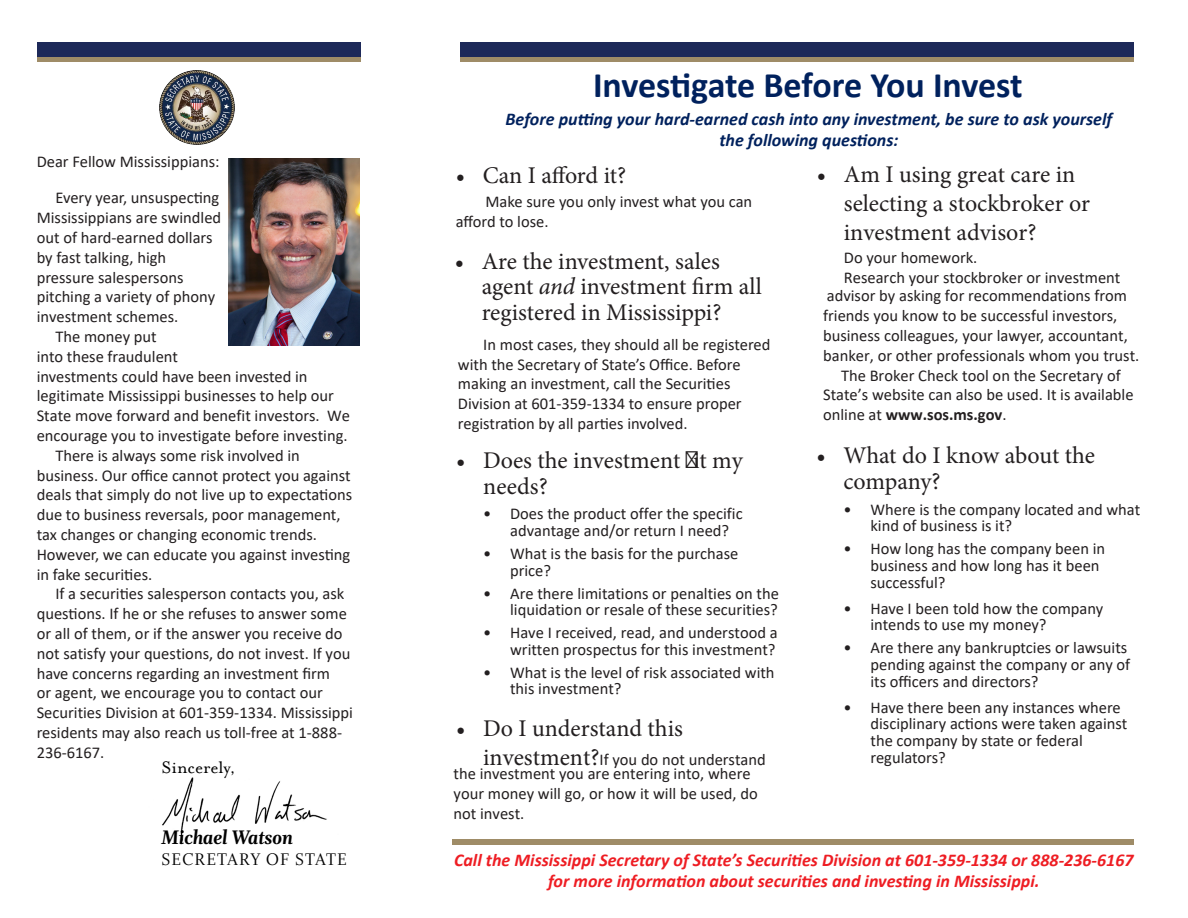
<style>
.page{position:relative;width:1188px;height:918px;background:#fff}
.page>*{position:absolute;margin:0;border:0;box-sizing:border-box;transform-origin:0 0}
.t1{font:700 36px "Calibri";letter-spacing:-.01em;color:#00215d}
.t2{font:24px/25.5px "Minion Pro";color:#231f20}
.t3{font:italic 800 21px "Whitman Display";color:#000}
.t4{font:19.2px "Mrs Eaves OT";color:#000}
.t5{font:italic 700 18px/21px "Calibri";color:#ee1d23;text-align:center}
.t6{font:italic 700 18px/21px "Calibri";color:#00215d;text-align:center}
.t7{font:18px "Whitman Display";letter-spacing:.06em;color:#000}
.t8{font:16.5px/16.8px "Calibri";color:#231f20}
.t9{font:700 16.5px "Calibri";color:#231f20}
.s1{font-style:italic}
.s2{font-family:"Minion Pro";font-size:24px}
.s3{font-weight:400}
</style>
<div class="page">
<div style="left:37px;top:56px;width:324px;height:6px;background:#9f8c67"></div>
<div style="left:453px;top:839px;width:681px;height:6px;background:#9f8c67"></div>
<div style="left:460px;top:56px;width:674px;height:6px;background:#9f8c67"></div>
<div style="left:37px;top:42px;width:324px;height:15px;background:#1d2959"></div>
<div style="left:460px;top:42px;width:674px;height:15px;background:#1d2959"></div>
<img style="left:229px;top:159px;width:130px;height:186px">
<img style="left:162px;top:777px;width:165px;height:64px">
<img style="left:160px;top:70px;width:75px;height:75px">
<p class="t8" style="left:37px;top:153px;width:184px">Dear Fellow Mississippians:</p>
<p class="t8" style="left:55px;top:189px;width:165px">Every year, unsuspecting</p>
<p class="t8" style="left:37px;top:209px;width:186px">Mississippians are swindled</p>
<p class="t8" style="left:37px;top:229px;width:177px">out of hard-earned dollars</p>
<p class="t8" style="left:37px;top:249px;width:131px">by fast talking, high</p>
<p class="t8" style="left:37px;top:268px;width:148px">pressure salespersons</p>
<p class="t8" style="left:37px;top:288px;width:180px">pitching a variety of phony</p>
<p class="t8" style="left:37px;top:308px;width:143px">investment schemes.</p>
<p class="t8" style="left:55px;top:328px;width:103px">The money put</p>
<p class="t8" style="left:37px;top:348px;width:143px">into these fraudulent</p>
<p class="t8" style="left:37px;top:367px;width:272px">investments could have been invested in</p>
<p class="t8" style="left:37px;top:387px;width:299px">legitimate Mississippi businesses to help our</p>
<p class="t8" style="left:37px;top:407px;width:315px">State move forward and benefit investors. We</p>
<p class="t8" style="left:37px;top:427px;width:312px">encourage you to investigate before investing.</p>
<p class="t8" style="left:55px;top:447px;width:246px">There is always some risk involved in</p>
<p class="t8" style="left:37px;top:466px;width:315px">business. Our office cannot protect you against</p>
<p class="t8" style="left:37px;top:486px;width:317px">deals that simply do not live up to expectations</p>
<p class="t8" style="left:37px;top:506px;width:305px">due to business reversals, poor management,</p>
<p class="t8" style="left:37px;top:526px;width:282px">tax changes or changing economic trends.</p>
<p class="t8" style="left:37px;top:546px;width:315px">However, we can educate you against investing</p>
<p class="t8" style="left:37px;top:565px;width:117px">in fake securities.</p>
<p class="t8" style="left:55px;top:585px;width:291px">If a securities salesperson contacts you, ask</p>
<p class="t8" style="left:37px;top:605px;width:312px">questions. If he or she refuses to answer some</p>
<p class="t8" style="left:37px;top:625px;width:307px">or all of them, or if the answer you receive do</p>
<p class="t8" style="left:37px;top:645px;width:315px">not satisfy your questions, do not invest. If you</p>
<p class="t8" style="left:37px;top:664px;width:295px">have concerns regarding an investment firm</p>
<p class="t8" style="left:37px;top:684px;width:288px">or agent, we encourage you to contact our</p>
<p class="t8" style="left:37px;top:704px;width:318px">Securities Division at 601-359-1334. Mississippi</p>
<p class="t8" style="left:37px;top:724px;width:307px">residents may also reach us toll-free at 1-888-</p>
<p class="t8" style="left:37px;top:744px;width:69px">236-6167.</p>
<p class="t4" style="left:162px;top:757px;width:76px">Sincerely,</p>
<p class="t3" style="left:162px;top:825px;width:133px">Michael Watson</p>
<p class="t7" style="left:162px;top:849px;width:187px">SECRETARY OF STATE</p>
<h1 class="t1" style="left:593px;top:59px;width:431px">Investigate Before You Invest</h1>
<p class="t6" style="left:506px;top:108px;width:608px">Before putting your hard-earned cash into any investment, be sure to ask yourself the following questions:</p>
<h2 class="t2" style="left:456px;top:163px;width:172px">• Can I afford it?</h2>
<p class="t8" style="left:456px;top:191px;width:298px;line-height:19.8px;text-indent:30px">Make sure you only invest what you can afford to lose.</p>
<h2 class="t2" style="left:482px;top:248px;width:282px;text-indent:-27px">• Are the investment, sales agent <span class="s1">and</span> investment firm all registered in Mississippi?</h2>
<p class="t8" style="left:458px;top:334px;width:314px;line-height:19.8px;text-indent:25px">In most cases, they should all be registered with the Secretary of State’s Office. Before making an investment, call the Securities Division at 601-359-1334 to ensure proper registration by all parties involved.</p>
<h2 class="t2" style="left:483px;top:448px;width:261px;text-indent:-27px">• Does the investment fit my needs?</h2>
<p class="t8" style="left:510px;top:505px;width:234px;text-indent:-27px">• Does the product offer the specific advantage and/or return I need?</p>
<p class="t8" style="left:510px;top:545px;width:230px;text-indent:-27px">• What is the basis for the purchase price?</p>
<p class="t8" style="left:483px;top:584px;width:297px;text-align:right">• Are there limitations or penalties on the liquidation or resale of these securities?</p>
<p class="t8" style="left:483px;top:624px;width:296px;text-align:right">• Have I received, read, and understood a written prospectus for this investment?</p>
<p class="t8" style="left:510px;top:663px;width:266px;text-indent:-27px">• What is the level of risk associated with this investment?</p>
<h2 class="t2" style="left:456px;top:716px;width:228px">• Do I understand this</h2>
<p class="t8" style="left:483px;top:751px;width:284px"><span class="s2">investment?</span>If you do not understand</p>
<p class="t8" style="left:454px;top:763px;width:306px;line-height:19.8px">the investment you are entering into, where your money will go, or how it will be used, do not invest.</p>
<h2 class="t2" style="left:844px;top:160px;width:248px;line-height:28.8px;text-indent:-27px">• Am I using great care in selecting a stockbroker or investment advisor?</h2>
<p class="t8" style="left:844px;top:248px;width:278px;line-height:19.8px">Do your homework.<br>Research your stockbroker or investment</p>
<p class="t8" style="left:827px;top:287px;width:302px">advisor by asking for recommendations from</p>
<p class="t8" style="left:823px;top:307px;width:296px">friends you know to be successful investors,</p>
<p class="t8" style="left:823px;top:327px;width:306px">business colleagues, your lawyer, accountant,</p>
<p class="t8" style="left:823px;top:347px;width:318px">banker, or other professionals whom you trust.</p>
<p class="t8" style="left:841px;top:366px;width:281px">The Broker Check tool on the Secretary of</p>
<p class="t8" style="left:823px;top:386px;width:312px">State’s website can also be used. It is available</p>
<p class="t9" style="left:823px;top:403px;width:185px"><span class="s3">online at</span> www.sos.ms.gov<span class="s3">.</span></p>
<h2 class="t2" style="left:843px;top:443px;width:253px;text-indent:-27px">• What do I know about the company?</h2>
<p class="t8" style="left:870px;top:500px;width:271px;text-indent:-27px">• Where is the company located and what kind of business is it?</p>
<p class="t8" style="left:870px;top:540px;width:236px;text-indent:-27px">• How long has the company been in business and how long has it been successful?</p>
<p class="t8" style="left:870px;top:599px;width:234px;text-indent:-27px">• Have I been told how the company intends to use my money?</p>
<p class="t8" style="left:870px;top:639px;width:261px;text-indent:-27px">• Are there any bankruptcies or lawsuits pending against the company or any of its officers and directors?</p>
<p class="t8" style="left:870px;top:698px;width:258px;text-indent:-27px">• Have there been any instances where disciplinary actions were taken against the company by state or federal regulators?</p>
<p class="t5" style="left:454px;top:849px;width:681px">Call the Mississippi Secretary of State’s Securities Division at 601-359-1334 or 888-236-6167 for more information about securities and investing in Mississippi.</p>
</div>
